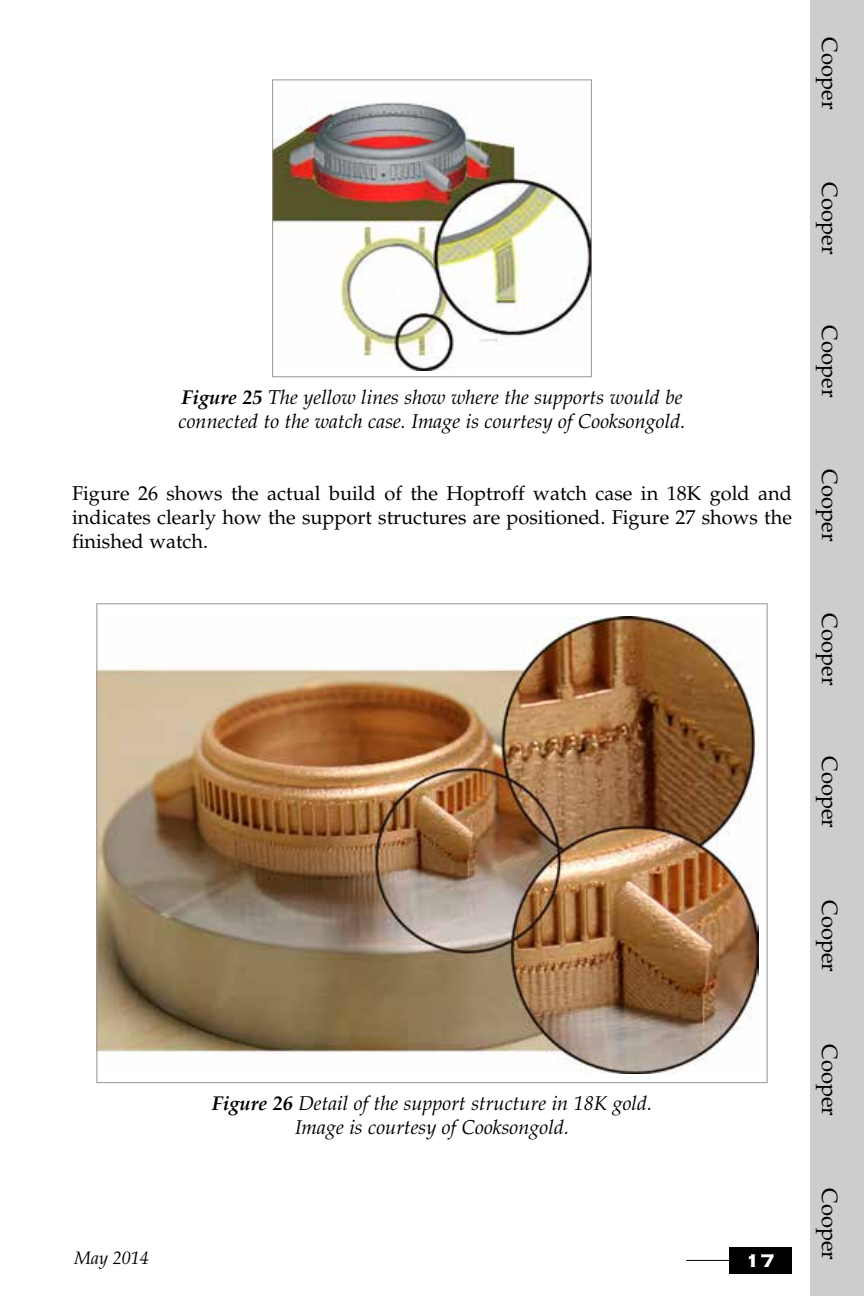
<style>
.page{position:relative;width:864px;height:1296px;background:#fff}
.page>*{position:absolute;margin:0;border:0;box-sizing:border-box;transform-origin:0 0}
.t1{font:24px "Copperplate Gothic Std 33 BC";color:#fff}
.t2{font:22px "Palatino LT Std";color:#000}
.t3{font:italic 20px/24px "Palatino LT Std";color:#000}
.t4{font:20px/24px "Palatino LT Std";color:#000;text-align:justify}
.t5{font:italic 18px "Palatino LT Std";color:#000}
.s1{font-weight:700}
</style>
<div class="page">
<hr style="left:686px;top:1260px;width:104px;height:1px;background:#000">
<div style="left:729px;top:1247px;width:63px;height:27px;background:#000"></div>
<div style="left:810px;top:720px;width:54px;height:144px;background:#cdcdcd"></div>
<div style="left:810px;top:864px;width:54px;height:144px;background:#cdcdcd"></div>
<div style="left:810px;top:1008px;width:54px;height:144px;background:#cdcdcd"></div>
<div style="left:810px;top:1152px;width:54px;height:144px;background:#cdcdcd"></div>
<div style="left:810px;top:577px;width:54px;height:144px;background:#cdcdcd"></div>
<div style="left:810px;top:433px;width:54px;height:144px;background:#cdcdcd"></div>
<div style="left:810px;top:289px;width:54px;height:144px;background:#cdcdcd"></div>
<div style="left:810px;top:146px;width:54px;height:144px;background:#cdcdcd"></div>
<div style="left:810px;top:0;width:54px;height:147px;background:#cdcdcd"></div>
<img style="left:274px;top:102px;width:316px;height:269px">
<div style="left:272px;top:79px;width:320px;height:298px;border:1px solid #959595"></div>
<img style="left:98px;top:616px;width:661px;height:457px">
<p class="t2" style="left:842px;top:37px;width:74px;rotate:90deg">Cooper</p>
<p class="t2" style="left:842px;top:182px;width:74px;rotate:90deg">Cooper</p>
<p class="t3" style="left:179px;top:385px;width:508px"><span class="s1">Figure 25</span> The yellow lines show where the supports would be connected to the watch case. Image is courtesy of Cooksongold.</p>
<p class="t4" style="left:72px;top:481px;width:722px">Figure 26 shows the actual build of the Hoptroff watch case in 18K gold and indicates clearly how the support structures are positioned. Figure 27 shows the finished watch.</p>
<p class="t2" style="left:842px;top:325px;width:74px;rotate:90deg">Cooper</p>
<p class="t2" style="left:842px;top:469px;width:74px;rotate:90deg">Cooper</p>
<p class="t2" style="left:842px;top:613px;width:74px;rotate:90deg">Cooper</p>
<p class="t2" style="left:842px;top:756px;width:74px;rotate:90deg">Cooper</p>
<p class="t2" style="left:842px;top:900px;width:74px;rotate:90deg">Cooper</p>
<p class="t3" style="left:212px;top:1091px;width:442px;text-align:center"><span class="s1">Figure 26</span> Detail of the support structure in 18K gold.<br>Image is courtesy of Cooksongold.</p>
<p class="t5" style="left:74px;top:1247px;width:76px">May 2014</p>
<p class="t1" style="left:746px;top:1249px;width:31px">17</p>
<p class="t2" style="left:842px;top:1044px;width:74px;rotate:90deg">Cooper</p>
<p class="t2" style="left:842px;top:1188px;width:74px;rotate:90deg">Cooper</p>
</div>
